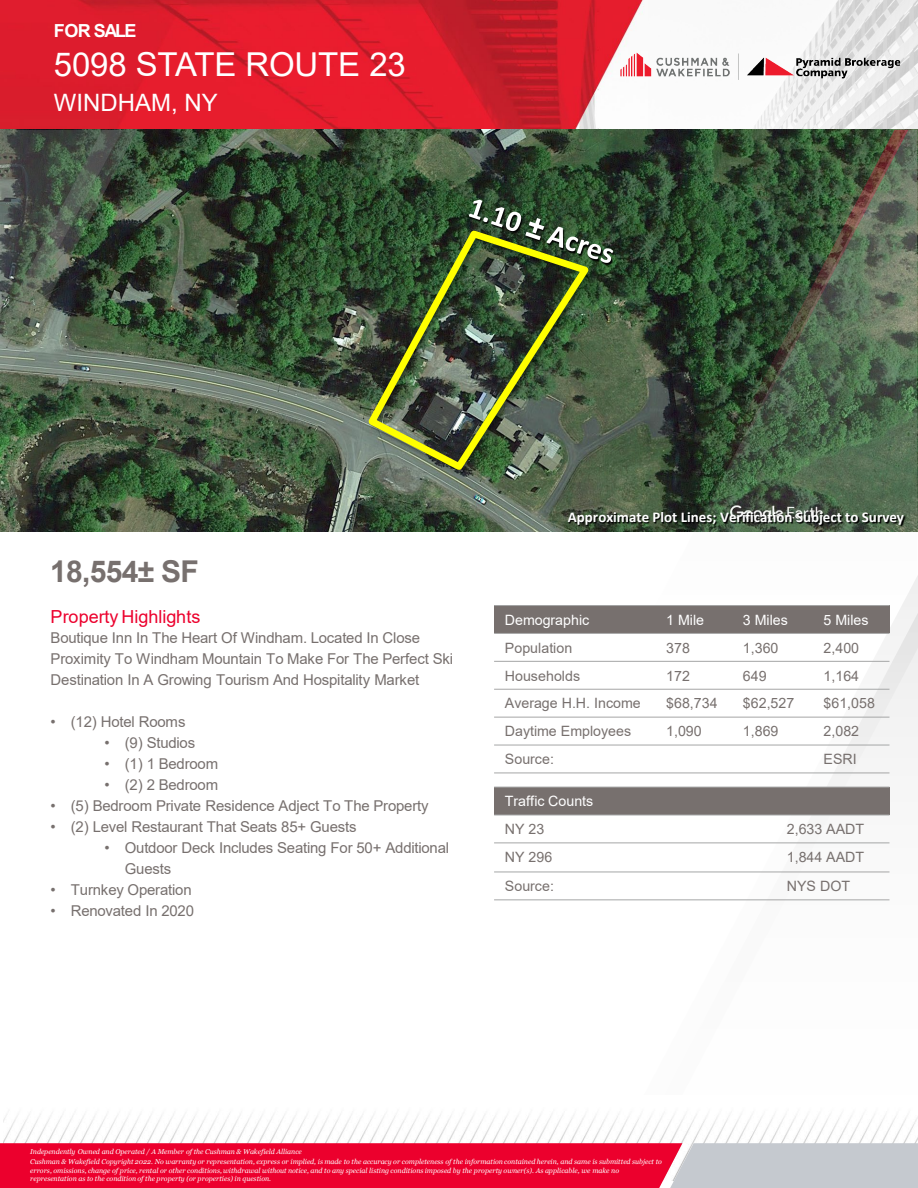
<style>
.page{position:relative;width:918px;height:1188px;background:#fff}
.page>*{position:absolute;margin:0;border:0;box-sizing:border-box;transform-origin:0 0}
.t1{font:33px "Arial";letter-spacing:-.005em;color:#fff}
.t2{font:700 30px "Arial";letter-spacing:-.025em;color:#77706e}
.t3{font:24px "Arial";color:#fff}
.t4{font:18px "Arial";color:#ec002d}
.t5{font:700 18px "Arial";letter-spacing:-.085em;color:#fff}
.t6{font:15px/21px "Arial";letter-spacing:-.015em;color:#77706e}
.t7{font:700 15px "Calibri";color:#fff}
.t8{font:14.25px "Arial";color:#77706e}
.t9{font:14.25px "Arial";color:#fff}
.t10{font:italic 7.05px/8.4px "Georgia";color:#fff}
</style>
<div class="page">
<svg style="left:595px;top:576px;width:323px;height:325px"></svg>
<img style="left:4px;top:1113px;width:914px;height:30px">
<svg style="left:0;top:1143px;width:918px;height:45px;background:#e23759"></svg>
<img style="left:0;top:131px;width:918px;height:400px">
<div style="left:2px;top:0;width:916px;height:131px;background:#fff;opacity:.77"></div>
<img style="left:0;top:0;width:648px;height:131px">
<img style="left:603px;top:40px;width:315px;height:53px">
<svg style="left:653px;top:130px;width:264px;height:480px"></svg>
<svg style="left:704px;top:130px;width:204px;height:363px;background:#435a40"></svg>
<svg style="left:0;top:130px;width:137px;height:261px;background:#4e5c4d"></svg>
<div style="left:494px;top:606px;width:161px;height:27px;background:#77706e"></div>
<div style="left:655px;top:606px;width:77px;height:27px;background:#77706e"></div>
<div style="left:732px;top:606px;width:81px;height:27px;background:#77706e"></div>
<div style="left:813px;top:606px;width:76px;height:27px;background:#77706e"></div>
<hr style="left:494px;top:633px;width:395px;height:1px;background:#a5a6a6">
<hr style="left:494px;top:661px;width:395px;height:1px;background:#a5a6a6">
<hr style="left:494px;top:689px;width:395px;height:1px;background:#a5a6a6">
<hr style="left:494px;top:717px;width:395px;height:1px;background:#a5a6a6">
<hr style="left:494px;top:745px;width:395px;height:1px;background:#a5a6a6">
<hr style="left:494px;top:605px;width:395px;height:1px;background:#a5a6a6">
<hr style="left:494px;top:773px;width:395px;height:1px;background:#a5a6a6">
<div style="left:494px;top:787px;width:282px;height:28px;background:#77706e"></div>
<div style="left:776px;top:787px;width:113px;height:28px;background:#77706e"></div>
<hr style="left:494px;top:815px;width:395px;height:1px;background:#a5a6a6">
<hr style="left:494px;top:843px;width:395px;height:1px;background:#a5a6a6">
<hr style="left:494px;top:872px;width:395px;height:1px;background:#a5a6a6">
<hr style="left:494px;top:787px;width:395px;height:1px;background:#a5a6a6">
<hr style="left:494px;top:899px;width:395px;height:1px;background:#a5a6a6">
<img style="left:366px;top:298px;width:232px;height:181px">
<img style="left:363px;top:226px;width:232px;height:249px">
<img style="left:440px;top:174px;width:110px;height:93px">
<img style="left:492px;top:191px;width:65px;height:77px">
<img style="left:498px;top:193px;width:74px;height:80px">
<img style="left:513px;top:199px;width:65px;height:77px">
<img style="left:519px;top:201px;width:123px;height:97px">
<svg style="left:469px;top:200px;width:144px;height:63px;background:#536840"></svg>
<img style="left:558px;top:503px;width:357px;height:35px">
<h3 class="t5" style="left:54px;top:18px;width:84px">FOR SALE</h3>
<h1 class="t1" style="left:54px;top:42px;width:353px">5098 STATE ROUTE 23</h1>
<h3 class="t3" style="left:54px;top:86px;width:165px">WINDHAM, NY</h3>
<p class="t2" style="left:50px;top:550px;width:150px">18,554± SF</p>
<p class="t4" style="left:51px;top:604px;width:151px">Property Highlights</p>
<p class="t6" style="left:51px;top:627px;width:404px">Boutique Inn In The Heart Of Windham. Located In Close<br>Proximity To Windham Mountain To Make For The Perfect Ski<br>Destination In A Growing Tourism And Hospitality Market</p>
<p class="t6" style="left:51px;top:711px;width:137px">• (12) Hotel Rooms</p>
<p class="t6" style="left:105px;top:732px;width:92px">• (9) Studios</p>
<p class="t6" style="left:105px;top:753px;width:115px">• (1) 1 Bedroom</p>
<p class="t6" style="left:105px;top:774px;width:115px">• (2) 2 Bedroom</p>
<p class="t6" style="left:51px;top:795px;width:380px">• (5) Bedroom Private Residence Adject To The Property</p>
<p class="t6" style="left:51px;top:816px;width:308px">• (2) Level Restaurant That Seats 85+ Guests</p>
<p class="t6" style="left:125px;top:837px;width:326px;text-indent:-20px">• Outdoor Deck Includes Seating For 50+ Additional<br>Guests</p>
<p class="t6" style="left:51px;top:879px;width:143px">• Turnkey Operation</p>
<p class="t6" style="left:51px;top:900px;width:145px">• Renovated In 2020</p>
<p class="t7" style="left:568px;top:507px;width:338px">Approximate Plot Lines; Verification Subject to Survey</p>
<p class="t9" style="left:505px;top:610px;width:86px">Demographic</p>
<p class="t9" style="left:666px;top:610px;width:39px">1 Mile</p>
<p class="t9" style="left:743px;top:610px;width:47px">3 Miles</p>
<p class="t9" style="left:824px;top:610px;width:47px">5 Miles</p>
<p class="t8" style="left:505px;top:638px;width:69px">Population</p>
<p class="t8" style="left:666px;top:638px;width:25px">378</p>
<p class="t8" style="left:743px;top:638px;width:37px">1,360</p>
<p class="t8" style="left:824px;top:638px;width:37px">2,400</p>
<p class="t8" style="left:505px;top:666px;width:77px">Households</p>
<p class="t8" style="left:666px;top:666px;width:25px">172</p>
<p class="t8" style="left:743px;top:666px;width:25px">649</p>
<p class="t8" style="left:824px;top:666px;width:37px">1,164</p>
<p class="t8" style="left:505px;top:694px;width:137px">Average H.H. Income</p>
<p class="t8" style="left:666px;top:694px;width:53px">$68,734</p>
<p class="t8" style="left:743px;top:694px;width:53px">$62,527</p>
<p class="t8" style="left:824px;top:694px;width:53px">$61,058</p>
<p class="t8" style="left:505px;top:722px;width:128px">Daytime Employees</p>
<p class="t8" style="left:666px;top:722px;width:37px">1,090</p>
<p class="t8" style="left:743px;top:722px;width:37px">1,869</p>
<p class="t8" style="left:824px;top:722px;width:37px">2,082</p>
<p class="t8" style="left:505px;top:749px;width:51px">Source:</p>
<p class="t8" style="left:824px;top:749px;width:35px">ESRI</p>
<p class="t9" style="left:505px;top:792px;width:90px">Traffic Counts</p>
<p class="t8" style="left:505px;top:819px;width:41px">NY 23</p>
<p class="t8" style="left:787px;top:819px;width:79px">2,633 AADT</p>
<p class="t8" style="left:505px;top:847px;width:49px">NY 296</p>
<p class="t8" style="left:787px;top:847px;width:79px">1,844 AADT</p>
<p class="t8" style="left:505px;top:876px;width:51px">Source:</p>
<p class="t8" style="left:787px;top:876px;width:65px">NYS DOT</p>
<p class="t10" style="left:30px;top:1147px;width:273px">Independently Owned and Operated / A Member of the Cushman &amp; Wakefield Alliance</p>
<p class="t10" style="left:30px;top:1158px;width:633px">Cushman &amp; Wakefield Copyright 2022. No warranty or representation, express or implied, is made to the accuracy or completeness of the information contained herein, and same is submitted subject to errors, omissions, change of price, rental or other conditions, withdrawal without notice, and to any special listing conditions imposed by the property owner(s). As applicable, we make no representation as to the condition of the property (or properties) in question.</p>
</div>
